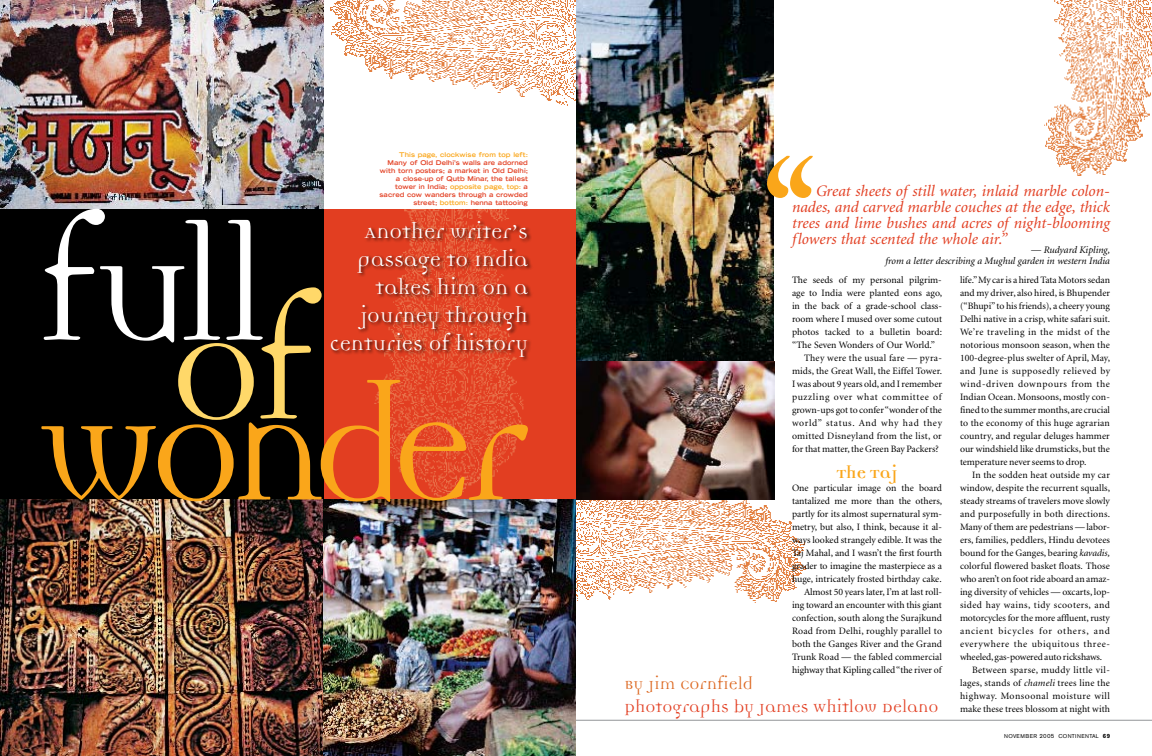
<style>
.page{position:relative;width:1152px;height:756px;background:#fff}
.page>*{position:absolute;margin:0;border:0;box-sizing:border-box;transform-origin:0 0}
.t1{font:180px "Democratica";color:#faa61a}
.t2{font:180px "Democratica";color:#fff}
.t3{font:24px/28px "Democratica";color:#fff;text-align:right}
.t4{font:19px "Democratica";color:#e23e21}
.t5{font:19px "Democratica";color:#dc661e}
.t6{font:700 19px "Democratica";color:#faa61a}
.t7{font:italic 16px/16px "Minion";color:#e23e21;text-align:justify}
.t8{font:italic 10px/11px "Minion";color:#000;text-align:right}
.t9{font:9.8px/13px "Minion";color:#000;text-align:right}
.t10{font:9.8px "Minion";letter-spacing:.025em;color:#000}
.t11{font:9.8px "Minion";letter-spacing:.06em;color:#000}
.t12{font:9.8px "Minion";letter-spacing:.04em;color:#000}
.t13{font:9.8px "Minion";letter-spacing:.035em;color:#000}
.t14{font:9.8px "Minion";letter-spacing:.045em;color:#000}
.t15{font:9.8px "Minion";letter-spacing:.08em;color:#000}
.t16{font:9.8px "Minion";letter-spacing:.02em;color:#000}
.t17{font:9.8px "Minion";letter-spacing:.065em;color:#000}
.t18{font:700 expanded 6.5px/8px "Trade Gothic LH";letter-spacing:.01em;color:#e23e21;text-align:right}
.t19{font:700 expanded 6.5px "Trade Gothic LH";letter-spacing:.01em;color:#faa61a}
.t20{font:5.5px "Akzidenz Grotesk BE";letter-spacing:.08em;color:#000}
.s1{color:#faa61a}
.s2{color:#ffd869}
.s3{font-style:italic}
.s4{font-size:6px}
.s5{font-weight:700;font-size:6px}
</style>
<div class="page">
<div style="left:323px;top:209px;width:253px;height:293px;background:#e23e21"></div>
<img style="left:374px;top:209px;width:150px;height:290px">
<img style="left:0;top:499px;width:324px;height:257px">
<img style="left:0;top:0;width:324px;height:209px">
<img style="left:576px;top:0;width:198px;height:361px">
<img style="left:576px;top:469px;width:230px;height:134px">
<img style="left:1044px;top:0;width:108px;height:176px">
<div style="left:0;top:209px;width:324px;height:290px;background:#000"></div>
<hr style="left:576px;top:720px;width:576px;height:1px;background:#939598">
<img style="left:324px;top:499px;width:252px;height:257px">
<img style="left:576px;top:361px;width:198px;height:139px">
<div style="left:330px;top:219px;width:203px;height:142px;background:#000;opacity:.8"></div>
<img style="left:330px;top:0;width:246px;height:106px">
<p class="t19" style="left:399px;top:150px;width:130px">This page, clockwise from top left:</p>
<p class="t18" style="left:380px;top:158px;width:150px">Many of Old Delhi’s walls are adorned with torn posters; a market in Old Delhi; a close-up of Qutb Minar, the tallest tower in India; <span class="s1">opposite page, top:</span> a sacred cow wanders through a crowded street; <span class="s1">bottom:</span> henna tattooing</p>
<h1 class="t2" style="left:36px;top:206px;width:278px">full<span class="s2">of</span></h1>
<h2 class="t3" style="left:365px;top:219px;width:165px">Another writer’s</h2>
<h2 class="t3" style="left:357px;top:247px;width:172px">passage to India</h2>
<h2 class="t3" style="left:330px;top:275px;width:200px">takes him on a journey through centuries of history</h2>
<h1 class="t1" style="left:38px;top:366px;width:494px">wonder</h1>
<h1 class="t1" style="left:753px;top:122px;width:75px">‘‘</h1>
<h3 class="t7" style="left:792px;top:184px;width:320px;text-indent:24px">Great sheets of still water, inlaid marble colon&shy;nades, and carved marble couches at the edge, thick trees and lime bushes and acres of night-blooming flowers that scented the whole air.”</h3>
<p class="t8" style="left:885px;top:245px;width:226px">— Rudyard Kipling,<br>from a letter describing a Mughul garden in western India</p>
<p class="t9" style="left:792px;top:274px;width:151px">The seeds of my personal pilgrim-</p>
<p class="t9" style="left:792px;top:287px;width:152px">age to India were planted eons ago,</p>
<p class="t9" style="left:792px;top:300px;width:151px">in the back of a grade-school class-</p>
<p class="t9" style="left:792px;top:313px;width:152px">room where I mused over some cutout</p>
<p class="t9" style="left:792px;top:326px;width:152px">photos tacked to a bulletin board:</p>
<p class="t9" style="left:792px;top:339px;width:145px">“The Seven Wonders of Our World.”</p>
<p class="t10" style="left:804px;top:353px;width:140px">They were the usual fare — pyra-</p>
<p class="t9" style="left:792px;top:365px;width:152px">mids, the Great Wall, the Eiffel Tower.</p>
<p class="t9" style="left:792px;top:378px;width:152px">I was about 9 years old, and I remember</p>
<p class="t11" style="left:792px;top:392px;width:151px">puzzling over what committee of</p>
<p class="t9" style="left:792px;top:404px;width:151px">grown-ups got to confer “wonder of the</p>
<p class="t17" style="left:792px;top:418px;width:152px">world” status. And why had they</p>
<p class="t10" style="left:792px;top:431px;width:151px">omitted Disneyland from the list, or</p>
<p class="t9" style="left:792px;top:443px;width:148px">for that matter, the Green Bay Packers?</p>
<h3 class="t6" style="left:837px;top:464px;width:62px">The Taj</h3>
<p class="t9" style="left:792px;top:482px;width:152px">One particular image on the board tantalized me more than the others, partly for its almost supernatural sym&shy;metry, but also, I think, because it al&shy;ways looked strangely edible. It was the Taj Mahal, and I wasn’t the first fourth grader to imagine the masterpiece as a huge, intricately frosted birthday cake.<br>Almost 50 years later, I’m at last roll&shy;ing toward an encounter with this giant confection, south along the Surajkund Road from Delhi, roughly parallel to both the Ganges River and the Grand Trunk Road — the fabled commercial highway that Kipling called “the river of</p>
<h3 class="t5" style="left:624px;top:675px;width:131px">By Jim Cornfield</h3>
<h3 class="t4" style="left:624px;top:698px;width:316px">Photographs by James Whitlow Delano</h3>
<p class="t9" style="left:960px;top:274px;width:152px;text-align:justify">life.” My car is a hired Tata Motors sedan and my driver, also hired, is Bhupender (“Bhupi” to his friends), a cheery young Delhi native in a crisp, white safari suit.<br>We’re traveling in the midst of the notorious monsoon season, when the 100-degree-plus swelter of April, May, and June is supposedly relieved by wind-driven downpours from the Indian Ocean. Monsoons, mostly con&shy;fined to the summer months, are crucial to the economy of this huge agrarian country, and regular deluges hammer our windshield like drumsticks, but the temperature never seems to drop.</p>
<p class="t16" style="left:972px;top:470px;width:139px">In the sodden heat outside my car</p>
<p class="t9" style="left:960px;top:482px;width:152px">window, despite the recurrent squalls,</p>
<p class="t9" style="left:960px;top:495px;width:152px">steady streams of travelers move slowly</p>
<p class="t10" style="left:960px;top:509px;width:152px">and purposefully in both directions.</p>
<p class="t9" style="left:960px;top:521px;width:152px">Many of them are pedestrians — labor-</p>
<p class="t9" style="left:960px;top:534px;width:152px">ers, families, peddlers, Hindu devotees</p>
<p class="t9" style="left:960px;top:547px;width:152px">bound for the Ganges, bearing <span class="s3">kavadis,</span></p>
<p class="t9" style="left:960px;top:560px;width:152px">colorful flowered basket floats<span class="s3">.</span> Those</p>
<p class="t9" style="left:960px;top:573px;width:151px">who aren’t on foot ride aboard an amaz-</p>
<p class="t9" style="left:960px;top:586px;width:152px">ing diversity of vehicles — oxcarts, lop-</p>
<p class="t12" style="left:960px;top:600px;width:151px">sided hay wains, tidy scooters, and</p>
<p class="t9" style="left:960px;top:612px;width:151px">motorcycles for the more affluent, rusty</p>
<p class="t15" style="left:960px;top:626px;width:151px">ancient bicycles for others, and</p>
<p class="t11" style="left:960px;top:639px;width:151px">everywhere the ubiquitous three-</p>
<p class="t9" style="left:960px;top:651px;width:144px">wheeled, gas-powered auto rickshaws.</p>
<p class="t13" style="left:972px;top:665px;width:139px">Between sparse, muddy little vil-</p>
<p class="t10" style="left:960px;top:678px;width:152px">lages, stands of <span class="s3">chameli</span> trees line the</p>
<p class="t14" style="left:960px;top:691px;width:152px">highway. Monsoonal moisture will</p>
<p class="t9" style="left:960px;top:703px;width:151px">make these trees blossom at night with</p>
<p class="t20" style="left:1004px;top:733px;width:107px">NOVEMBER <span class="s4">2005</span> CONTIN ENTAL <span class="s5">69</span></p>
</div>
